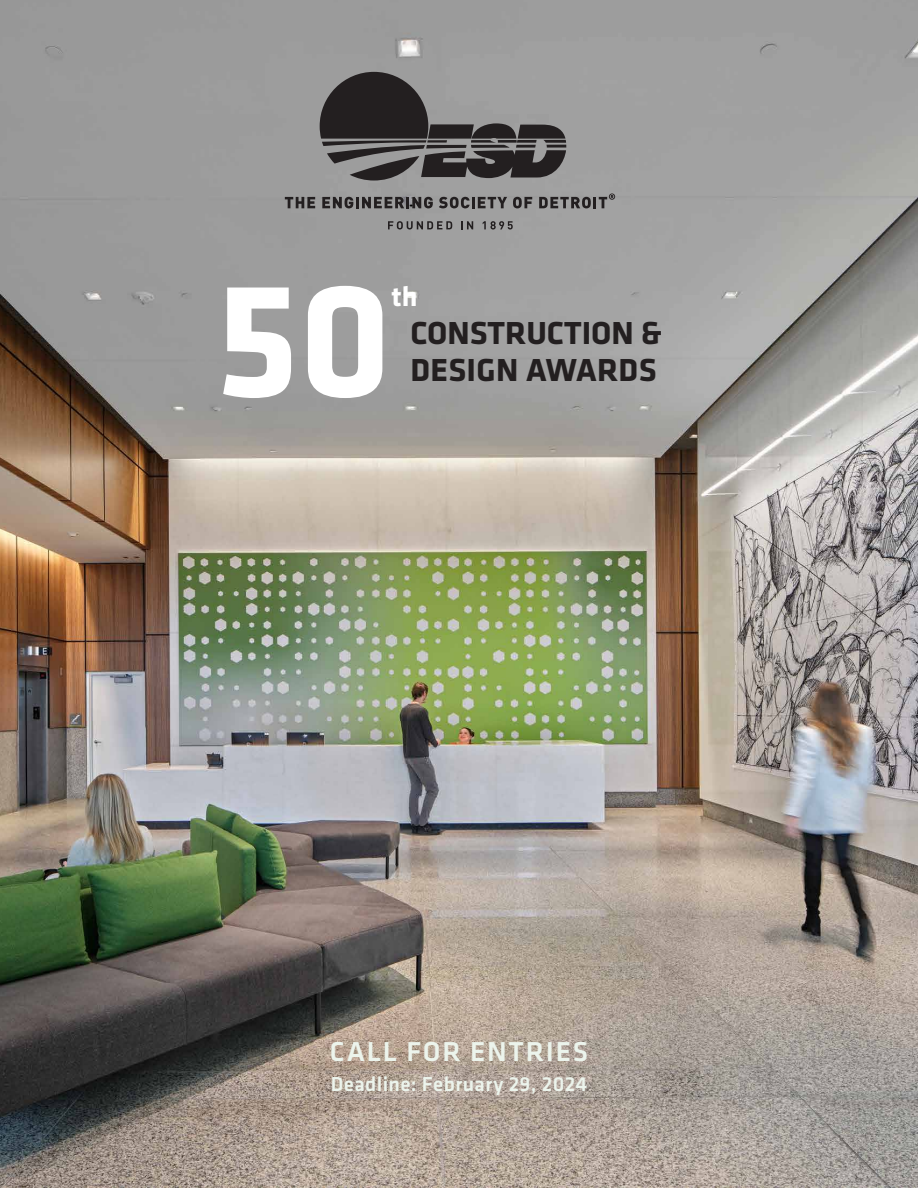
<style>
.page{position:relative;width:918px;height:1188px;background:#fff}
.page>*{position:absolute;margin:0;border:0;box-sizing:border-box;transform-origin:0 0}
.t1{font:700 168.45px "Klavika";color:#fff}
.t2{font:700 33px/37.5px "Klavika";color:#231f20}
.t3{font:700 28.5px "Klavika";color:#fff}
.t4{font:500 28.35px "Klavika";letter-spacing:.06em;color:#ecf4ec}
.t5{font:500 21px "Klavika";letter-spacing:.02em;color:#ecf4ec}
</style>
<div class="page">
<img style="left:0;top:0;width:918px;height:1188px">
<svg style="left:320px;top:72px;width:247px;height:109px"></svg>
<svg style="left:285px;top:197px;width:30px;height:11px"></svg>
<svg style="left:322px;top:197px;width:111px;height:11px"></svg>
<svg style="left:439px;top:197px;width:68px;height:11px"></svg>
<svg style="left:513px;top:197px;width:19px;height:11px"></svg>
<svg style="left:539px;top:193px;width:76px;height:15px"></svg>
<svg style="left:388px;top:221px;width:64px;height:9px"></svg>
<svg style="left:461px;top:221px;width:12px;height:8px"></svg>
<svg style="left:483px;top:221px;width:30px;height:9px"></svg>
<h1 class="t1" style="left:215px;top:249px;width:178px">50</h1>
<p class="t3" style="left:392px;top:281px;width:28px">th</p>
<p class="t2" style="left:410px;top:315px;width:253px">CONSTRUCTION &amp;<br>DESIGN AWARDS</p>
<p class="t4" style="left:330px;top:1036px;width:260px">CALL FOR ENTRIES</p>
<p class="t5" style="left:331px;top:1072px;width:258px">Deadline: February 29, 2024</p>
</div>
